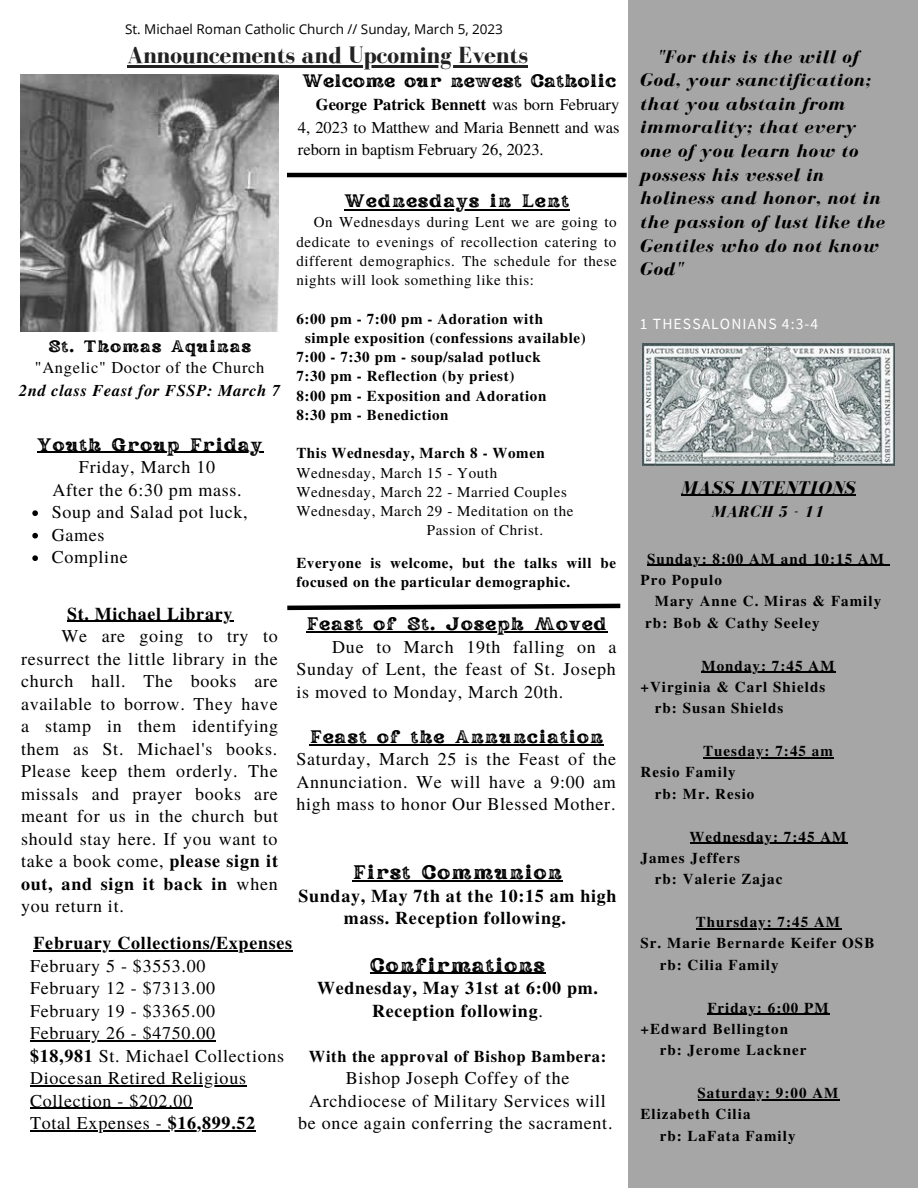
<style>
.page{position:relative;width:918px;height:1188px;background:#fff}
.page>*{position:absolute;margin:0;border:0;box-sizing:border-box;transform-origin:0 0}
.t1{font:700 24px "Bodoni FLF";color:#222}
.t2{font:19.5px "Rundeck Texture";letter-spacing:.04em;color:#000}
.t3{font:italic 700 18.9px "Bodoni FLF";letter-spacing:.04em;color:#000}
.t4{font:italic 700 18.75px/23.7px "Bodoni FLF";letter-spacing:.04em;color:#000}
.t5{font:18px/22.5px "Te X Gyre Termes";letter-spacing:.04em;color:#000;text-align:justify}
.t6{font:700 18px/22.5px "Te X Gyre Termes";letter-spacing:.04em;color:#000;text-align:center}
.t7{font:18px "Rundeck Texture";letter-spacing:.04em;color:#000}
.t8{font:18px "Rundeck Texture";color:#000}
.t9{font:16.5px/22.5px "Te X Gyre Termes";color:#000;text-align:justify}
.t10{font:700 16.5px "Te X Gyre Termes";letter-spacing:.04em;color:#000}
.t11{font:italic 700 16.5px "Te X Gyre Termes";letter-spacing:.04em;color:#000}
.t12{font:16.5px "Te X Gyre Termes";letter-spacing:.04em;color:#000}
.t13{font:16.5px "Rundeck Texture";letter-spacing:.04em;color:#000}
.t14{font:italic 700 16.5px "Bodoni FLF";letter-spacing:.04em;color:#000}
.t15{font:15.6px "Source Sans Pro";letter-spacing:.07em;color:#fff}
.t16{font:700 15px/21.3px "Te X Gyre Termes";letter-spacing:.07em;color:#000}
.t17{font:700 15px/19.2px "Te X Gyre Termes";letter-spacing:.04em;color:#000}
.t18{font:15px/19.2px "Te X Gyre Termes";letter-spacing:.04em;color:#000;text-align:justify}
.t19{font:13.5px "Open Sans";color:#000}
.s1{font-weight:700}
.s2{font-weight:400}
</style>
<div class="page">
<div style="left:628px;top:0;width:290px;height:1188px;background:#a6a6a6"></div>
<svg style="left:287px;top:603px;width:334px;height:8px"></svg>
<hr style="left:287px;top:173px;width:340px;height:4px;background:#000">
<img style="left:642px;top:343px;width:252px;height:123px">
<img style="left:21px;top:74px;width:257px;height:258px">
<hr style="left:127px;top:65px;width:401px;height:2px;background:#222">
<hr style="left:681px;top:495px;width:175px;height:1px;background:#000">
<hr style="left:647px;top:565px;width:238px;height:1px;background:#000">
<hr style="left:702px;top:672px;width:134px;height:1px;background:#000">
<hr style="left:703px;top:757px;width:131px;height:1px;background:#000">
<hr style="left:690px;top:843px;width:158px;height:1px;background:#000">
<hr style="left:696px;top:928px;width:145px;height:1px;background:#000">
<hr style="left:707px;top:1014px;width:123px;height:1px;background:#000">
<hr style="left:698px;top:1099px;width:141px;height:1px;background:#000">
<hr style="left:344px;top:209px;width:226px;height:2px;background:#000">
<hr style="left:67px;top:621px;width:166px;height:1px;background:#000">
<hr style="left:34px;top:950px;width:259px;height:1px;background:#000">
<hr style="left:30px;top:1040px;width:186px;height:1px;background:#000">
<hr style="left:30px;top:1085px;width:217px;height:1px;background:#000">
<hr style="left:30px;top:1108px;width:163px;height:1px;background:#000">
<hr style="left:30px;top:1130px;width:138px;height:1px;background:#000">
<hr style="left:168px;top:1130px;width:88px;height:1px;background:#000">
<svg style="left:32px;top:510px;width:6px;height:6px"></svg>
<svg style="left:32px;top:533px;width:6px;height:6px"></svg>
<svg style="left:32px;top:555px;width:6px;height:6px"></svg>
<hr style="left:37px;top:452px;width:226px;height:1px;background:#000">
<hr style="left:306px;top:632px;width:302px;height:1px;background:#000">
<hr style="left:310px;top:744px;width:294px;height:1px;background:#000">
<hr style="left:353px;top:880px;width:210px;height:2px;background:#000">
<hr style="left:370px;top:973px;width:176px;height:1px;background:#000">
<p class="t19" style="left:125px;top:20px;width:379px">St. Michael Roman Catholic Church // Sunday, March 5, 2023</p>
<h1 class="t1" style="left:127px;top:42px;width:402px">Announcements and Upcoming Events</h1>
<p class="t13" style="left:48px;top:335px;width:204px">St. Thomas Aquinas</p>
<p class="t12" style="left:35px;top:356px;width:231px">"Angelic" Doctor of the Church</p>
<p class="t11" style="left:19px;top:378px;width:263px">2nd class Feast for FSSP: March 7</p>
<p class="t7" style="left:37px;top:432px;width:227px">Youth Group Friday</p>
<p class="t5" style="left:52px;top:455px;width:191px;text-align:center">Friday, March 10<br>After the 6:30 pm mass.</p>
<p class="t5" style="left:52px;top:500px;width:198px;text-align:left">Soup and Salad pot luck,<br>Games<br>Compline</p>
<p class="t8" style="left:302px;top:68px;width:316px">Welcome our newest Catholic</p>
<p class="t9" style="left:298px;top:93px;width:323px;text-indent:18px"><span class="s1">George Patrick Bennett</span> was born February 4, 2023 to Matthew and Maria Bennett and was reborn in baptism February 26, 2023.</p>
<p class="t7" style="left:344px;top:189px;width:226px">Wednesdays in Lent</p>
<p class="t18" style="left:296px;top:212px;width:322px;text-indent:17px">On Wednesdays during Lent we are going to dedicate to evenings of recollection catering to different demographics. The schedule for these nights will look something like this:</p>
<p class="t17" style="left:296px;top:308px;width:248px">6:00 pm - 7:00 pm - Adoration with</p>
<p class="t17" style="left:305px;top:327px;width:282px">simple exposition (confessions available)</p>
<p class="t17" style="left:296px;top:347px;width:246px">7:00 - 7:30 pm - soup/salad potluck</p>
<p class="t17" style="left:296px;top:366px;width:219px">7:30 pm - Reflection (by priest)</p>
<p class="t17" style="left:296px;top:385px;width:252px">8:00 pm - Exposition and Adoration</p>
<p class="t17" style="left:296px;top:404px;width:154px">8:30 pm - Benediction</p>
<p class="t17" style="left:296px;top:443px;width:250px">This Wednesday, March 8 - Women</p>
<p class="t18" style="left:296px;top:462px;width:202px">Wednesday, March 15 - Youth</p>
<p class="t18" style="left:296px;top:482px;width:272px">Wednesday, March 22 - Married Couples</p>
<p class="t18" style="left:296px;top:501px;width:279px">Wednesday, March 29 - Meditation on the</p>
<p class="t18" style="left:427px;top:520px;width:118px">Passion of Christ.</p>
<p class="t17" style="left:296px;top:552px;width:321px">Everyone is welcome, but the talks will be focused on the particular demographic.</p>
<p class="t6" style="left:67px;top:601px;width:167px">St. Michael Library</p>
<p class="t5" style="left:21px;top:624px;width:259px;text-indent:40px">We are going to try to resurrect the little library in the church hall. The books are available to borrow. They have a stamp in them identifying them as St. Michael's books.<br>Please keep them orderly. The missals and prayer books are meant for us in the church but should stay here. If you want to take a book come, <span class="s1">please sign it out, and sign it back in</span> when you return it.</p>
<p class="t6" style="left:34px;top:931px;width:260px">February Collections/Expenses</p>
<p class="t5" style="left:30px;top:953px;width:256px;text-align:left">February 5 - $3553.00<br>February 12 - $7313.00<br>February 19 - $3365.00<br>February 26 - $4750.00<br><span class="s1">$18,981</span> St. Michael Collections<br>Diocesan Retired Religious<br>Collection - $202.00<br>Total Expenses - <span class="s1">$16,899.52</span></p>
<p class="t7" style="left:306px;top:612px;width:302px">Feast of St. Joseph Moved</p>
<p class="t5" style="left:296px;top:635px;width:322px;text-indent:36px">Due to March 19th falling on a Sunday of Lent, the feast of St. Joseph is moved to Monday, March 20th.</p>
<p class="t7" style="left:310px;top:724px;width:295px">Feast of the Annunciation</p>
<p class="t5" style="left:296px;top:747px;width:321px">Saturday, March 25 is the Feast of the Annunciation. We will have a 9:00 am high mass to honor Our Blessed Mother.</p>
<p class="t2" style="left:353px;top:859px;width:211px">First Communion</p>
<p class="t6" style="left:298px;top:884px;width:320px">Sunday, May 7th at the 10:15 am high mass. Reception following.</p>
<p class="t2" style="left:370px;top:951px;width:177px">Confirmations</p>
<p class="t6" style="left:317px;top:976px;width:283px">Wednesday, May 31st at 6:00 pm.<br>Reception following<span class="s2">.</span></p>
<p class="t10" style="left:309px;top:1043px;width:299px">With the approval of Bishop Bambera:</p>
<p class="t5" style="left:298px;top:1066px;width:316px;text-align:center">Bishop Joseph Coffey of the<br>Archdiocese of Military Services will be once again conferring the sacrament.</p>
<p class="t4" style="left:640px;top:45px;width:246px;text-indent:17px">"For this is the will of<br>God, your sanctification; that you abstain from immorality; that every one of you learn how to possess his vessel in holiness and honor, not in the passion of lust like the<br>Gentiles who do not know<br>God"</p>
<p class="t15" style="left:640px;top:314px;width:180px">1 THESSALONIANS 4:3-4</p>
<p class="t3" style="left:681px;top:477px;width:175px">MASS INTENTIONS</p>
<p class="t14" style="left:712px;top:503px;width:114px">MARCH 5 - 11</p>
<p class="t16" style="left:640px;top:547px;width:245px;text-indent:7px">Sunday: 8:00 AM and 10:15 AM<br>Pro Populo</p>
<p class="t16" style="left:645px;top:590px;width:237px;text-indent:10px">Mary Anne C. Miras &amp; Family rb: Bob &amp; Cathy Seeley</p>
<p class="t16" style="left:702px;top:654px;width:134px">Monday: 7:45 AM</p>
<p class="t16" style="left:640px;top:676px;width:186px">+Virginia &amp; Carl Shields</p>
<p class="t16" style="left:655px;top:697px;width:130px">rb: Susan Shields</p>
<p class="t16" style="left:703px;top:740px;width:131px">Tuesday: 7:45 am</p>
<p class="t16" style="left:640px;top:761px;width:97px">Resio Family</p>
<p class="t16" style="left:655px;top:782px;width:101px">rb: Mr. Resio</p>
<p class="t16" style="left:690px;top:825px;width:158px">Wednesday: 7:45 AM</p>
<p class="t16" style="left:640px;top:847px;width:101px">James Jeffers</p>
<p class="t16" style="left:655px;top:868px;width:129px">rb: Valerie Zajac</p>
<p class="t16" style="left:696px;top:911px;width:146px">Thursday: 7:45 AM</p>
<p class="t16" style="left:640px;top:932px;width:235px">Sr. Marie Bernarde Keifer OSB</p>
<p class="t16" style="left:660px;top:953px;width:121px">rb: Cilia Family</p>
<p class="t16" style="left:640px;top:996px;width:190px;text-indent:67px">Friday: 6:00 PM +Edward Bellington</p>
<p class="t16" style="left:660px;top:1039px;width:148px">rb: Jerome Lackner</p>
<p class="t16" style="left:698px;top:1082px;width:142px">Saturday: 9:00 AM</p>
<p class="t16" style="left:640px;top:1103px;width:112px">Elizabeth Cilia</p>
<p class="t16" style="left:660px;top:1124px;width:137px">rb: LaFata Family</p>
</div>
